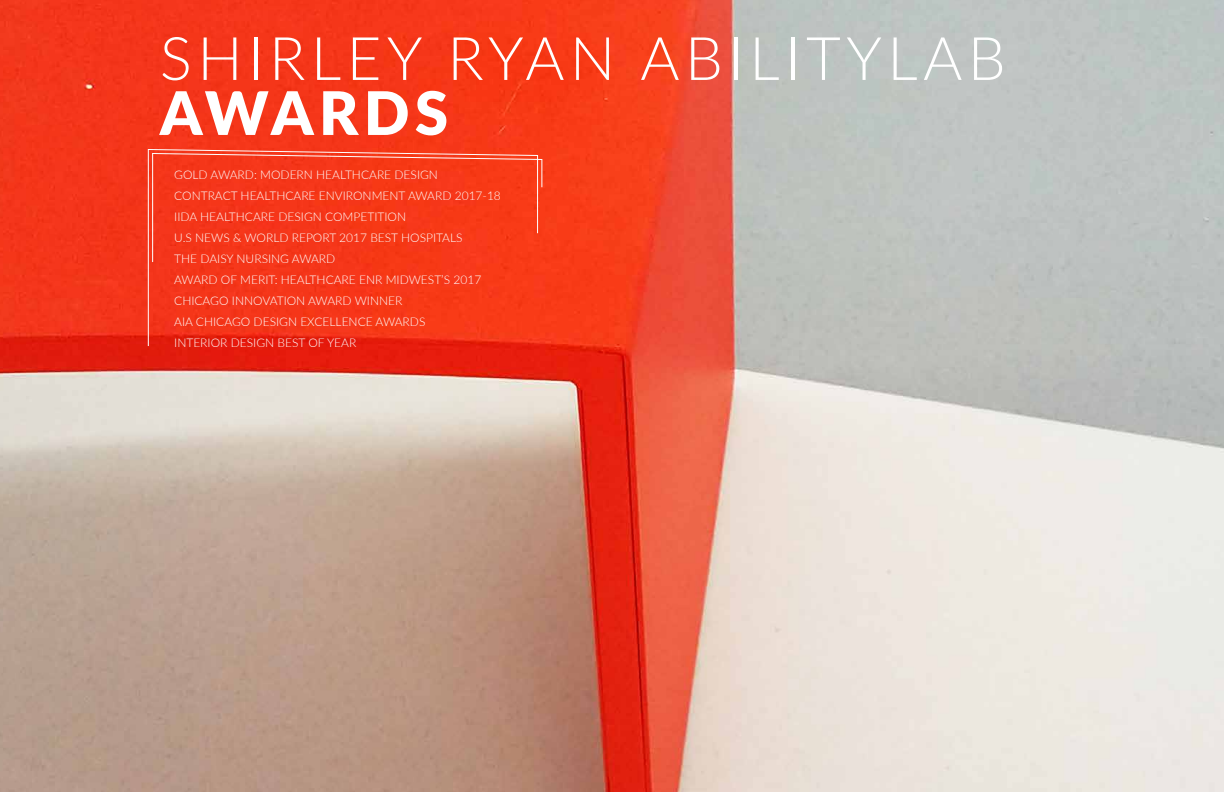
<style>
.page{position:relative;width:1224px;height:792px;background:#fff}
.page>*{position:absolute;margin:0;border:0;box-sizing:border-box;transform-origin:0 0}
.t1{font:300 60px "Lato";letter-spacing:.09em;color:#fff}
.t2{font:900 60px "Lato";letter-spacing:.09em;color:#fff}
.t3{font:300 12px/21px "Lato";color:#fff}
</style>
<div class="page">
<img style="left:0;top:0;width:1224px;height:792px">
<svg style="left:148px;top:149px;width:390px;height:198px;background:#f4381b"></svg>
<div style="left:152px;top:153px;width:390px;height:109px;background:#f63719"></div>
<h1 class="t1" style="left:160px;top:17px;width:847px">SHIRLEY RYAN ABILITYLAB</h1>
<h1 class="t2" style="left:160px;top:68px;width:290px">AWARDS</h1>
<p class="t3" style="left:174px;top:164px;width:328px">GOLD AWARD: MODERN HEALTHCARE DESIGN CONTRACT HEALTHCARE ENVIRONMENT AWARD 2017-18<br>IIDA HEALTHCARE DESIGN COMPETITION<br>U.S NEWS &amp; WORLD REPORT 2017 BEST HOSPITALS<br>THE DAISY NURSING AWARD<br>AWARD OF MERIT: HEALTHCARE ENR MIDWEST’S 2017<br>CHICAGO INNOVATION AWARD WINNER<br>AIA CHICAGO DESIGN EXCELLENCE AWARDS<br>INTERIOR DESIGN BEST OF YEAR</p>
</div>
